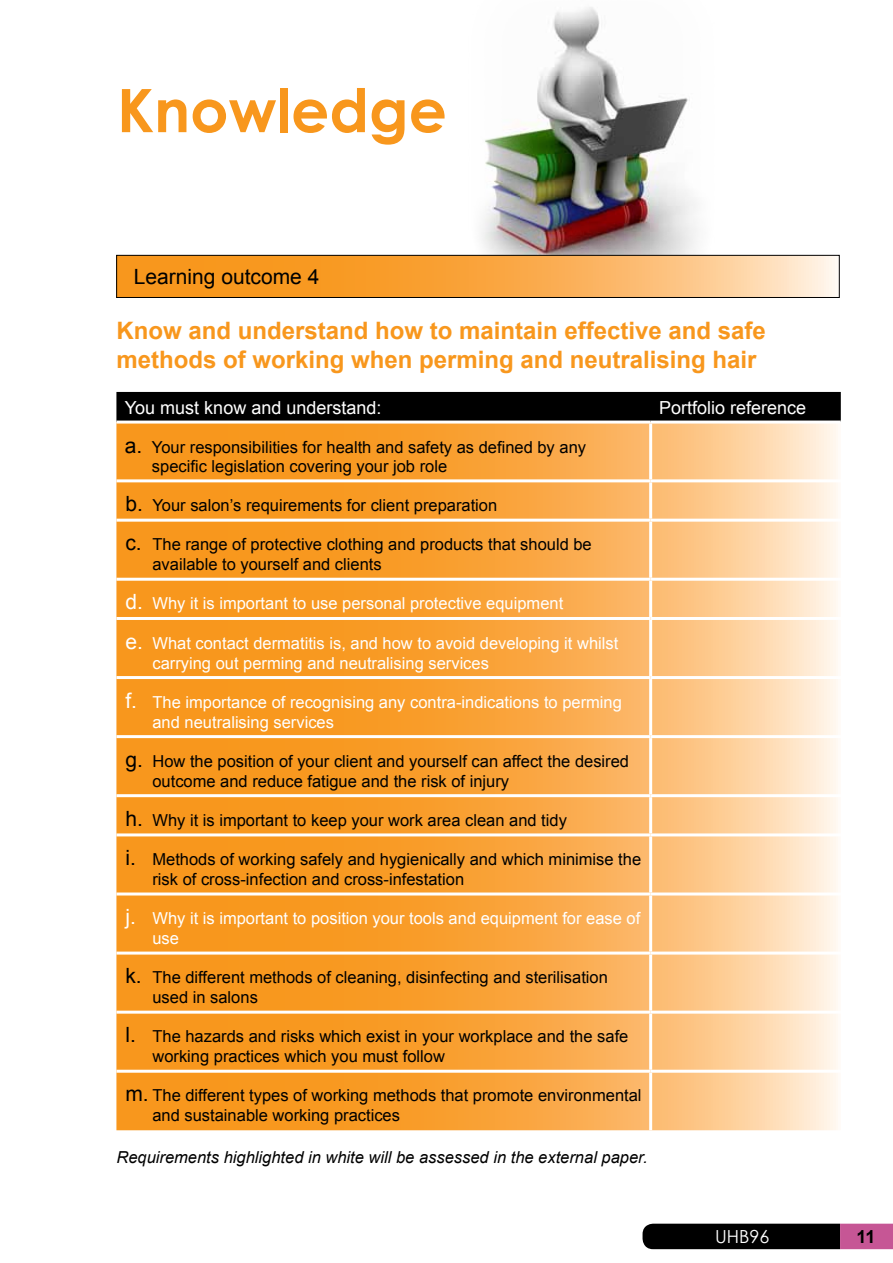
<style>
.page{position:relative;width:893px;height:1263px;background:#fff}
.page>*{position:absolute;margin:0;border:0;box-sizing:border-box;transform-origin:0 0}
.t1{font:700 60px "Century Gothic";color:#f8971d}
.t2{font:700 24px/28.8px "Arial";color:#f8971d}
.t3{font:21px "Arial";color:#000}
.t4{font:18px "Arial";color:#fff}
.t5{font:18px "Century Gothic";color:#fff}
.t6{font:700 18px "Arial";color:#000}
.t7{font:16.5px/19.8px "Arial";color:#000}
.t8{font:16.5px/19.8px "Arial";color:#fff}
.t9{font:italic 16.5px "Arial";color:#000}
.s1{font-size:21px}
</style>
<div class="page">
<img style="left:469px;top:7px;width:247px;height:248px">
<svg style="left:118px;top:257px;width:719px;height:39px;background:#faaf54"></svg>
<div style="left:116px;top:255px;width:723px;height:43px;border:1px solid #000"></div>
<div style="left:116px;top:392px;width:725px;height:29px;background:#000"></div>
<svg style="left:116px;top:424px;width:722px;height:706px;background:#faad4f"></svg>
<hr style="left:649px;top:424px;width:3px;height:55px;background:#fff">
<hr style="left:651px;top:479px;width:190px;height:3px;background:#fff">
<hr style="left:649px;top:482px;width:3px;height:37px;background:#fff">
<hr style="left:651px;top:519px;width:190px;height:3px;background:#fff">
<hr style="left:649px;top:522px;width:3px;height:56px;background:#fff">
<hr style="left:116px;top:578px;width:535px;height:3px;background:#fff">
<hr style="left:651px;top:578px;width:190px;height:3px;background:#fff">
<hr style="left:649px;top:581px;width:3px;height:36px;background:#fff">
<hr style="left:116px;top:617px;width:535px;height:3px;background:#fff">
<hr style="left:651px;top:617px;width:190px;height:3px;background:#fff">
<hr style="left:649px;top:620px;width:3px;height:56px;background:#fff">
<hr style="left:116px;top:676px;width:535px;height:3px;background:#fff">
<hr style="left:651px;top:676px;width:190px;height:3px;background:#fff">
<hr style="left:649px;top:679px;width:3px;height:56px;background:#fff">
<hr style="left:116px;top:735px;width:535px;height:3px;background:#fff">
<hr style="left:651px;top:735px;width:190px;height:3px;background:#fff">
<hr style="left:649px;top:738px;width:3px;height:56px;background:#fff">
<hr style="left:116px;top:794px;width:535px;height:3px;background:#fff">
<hr style="left:651px;top:794px;width:190px;height:3px;background:#fff">
<hr style="left:649px;top:797px;width:3px;height:36px;background:#fff">
<hr style="left:116px;top:833px;width:535px;height:3px;background:#fff">
<hr style="left:651px;top:833px;width:190px;height:3px;background:#fff">
<hr style="left:649px;top:836px;width:3px;height:56px;background:#fff">
<hr style="left:116px;top:892px;width:535px;height:3px;background:#fff">
<hr style="left:651px;top:892px;width:190px;height:3px;background:#fff">
<hr style="left:649px;top:895px;width:3px;height:56px;background:#fff">
<hr style="left:116px;top:951px;width:535px;height:3px;background:#fff">
<hr style="left:651px;top:951px;width:190px;height:3px;background:#fff">
<hr style="left:649px;top:954px;width:3px;height:57px;background:#fff">
<hr style="left:116px;top:1011px;width:535px;height:3px;background:#fff">
<hr style="left:651px;top:1011px;width:190px;height:3px;background:#fff">
<hr style="left:649px;top:1014px;width:3px;height:56px;background:#fff">
<hr style="left:116px;top:1070px;width:535px;height:3px;background:#fff">
<hr style="left:651px;top:1070px;width:190px;height:3px;background:#fff">
<hr style="left:649px;top:1073px;width:3px;height:57px;background:#fff">
<hr style="left:116px;top:479px;width:535px;height:3px;background:#fff">
<hr style="left:116px;top:519px;width:535px;height:3px;background:#fff">
<svg style="left:642px;top:1224px;width:251px;height:25px;background:#2c1421"></svg>
<h1 class="t1" style="left:117px;top:65px;width:331px">Knowledge</h1>
<p class="t3" style="left:134px;top:263px;width:187px">Learning outcome 4</p>
<h2 class="t2" style="left:116px;top:317px;width:651px">Know and understand how to maintain effective and safe methods of working when perming and neutralising hair</h2>
<p class="t4" style="left:125px;top:395px;width:258px">You must know and understand:</p>
<p class="t4" style="left:659px;top:395px;width:149px">Portfolio reference</p>
<p class="t7" style="left:152px;top:437px;width:436px;text-indent:-27px"><span class="s1">a.</span> Your responsibilities for health and safety as defined by any specific legislation covering your job role</p>
<p class="t7" style="left:125px;top:496px;width:373px"><span class="s1">b.</span> Your salon’s requirements for client preparation</p>
<p class="t7" style="left:152px;top:535px;width:441px;text-indent:-27px"><span class="s1">c.</span> The range of protective clothing and products that should be available to yourself and clients</p>
<p class="t8" style="left:125px;top:594px;width:439px"><span class="s1">d.</span> Why it is important to use personal protective equipment</p>
<p class="t8" style="left:152px;top:633px;width:467px;text-indent:-27px"><span class="s1">e.</span> What contact dermatitis is, and how to avoid developing it whilst carrying out perming and neutralising services</p>
<p class="t8" style="left:152px;top:692px;width:471px;text-indent:-27px"><span class="s1">f.</span> The importance of recognising any contra-indications to perming and neutralising services</p>
<p class="t7" style="left:152px;top:751px;width:478px;text-indent:-27px"><span class="s1">g.</span> How the position of your client and yourself can affect the desired outcome and reduce fatigue and the risk of injury</p>
<p class="t7" style="left:125px;top:810px;width:443px"><span class="s1">h.</span> Why it is important to keep your work area clean and tidy</p>
<p class="t7" style="left:152px;top:850px;width:490px;text-indent:-27px"><span class="s1">i.</span> Methods of working safely and hygienically and which minimise the risk of cross-infection and cross-infestation</p>
<p class="t8" style="left:152px;top:909px;width:489px;text-indent:-27px"><span class="s1">j.</span> Why it is important to position your tools and equipment for ease of use</p>
<p class="t7" style="left:152px;top:968px;width:457px;text-indent:-27px"><span class="s1">k.</span> The different methods of cleaning, disinfecting and sterilisation used in salons</p>
<p class="t7" style="left:152px;top:1027px;width:477px;text-indent:-27px"><span class="s1">l.</span> The hazards and risks which exist in your workplace and the safe working practices which you must follow</p>
<p class="t7" style="left:152px;top:1086px;width:491px;text-indent:-27px"><span class="s1">m.</span> The different types of working methods that promote environmental and sustainable working practices</p>
<p class="t9" style="left:116px;top:1146px;width:533px">Requirements highlighted in white will be assessed in the external paper.</p>
<p class="t5" style="left:715px;top:1223px;width:56px">UHB96</p>
<p class="t6" style="left:857px;top:1225px;width:21px">11</p>
</div>
